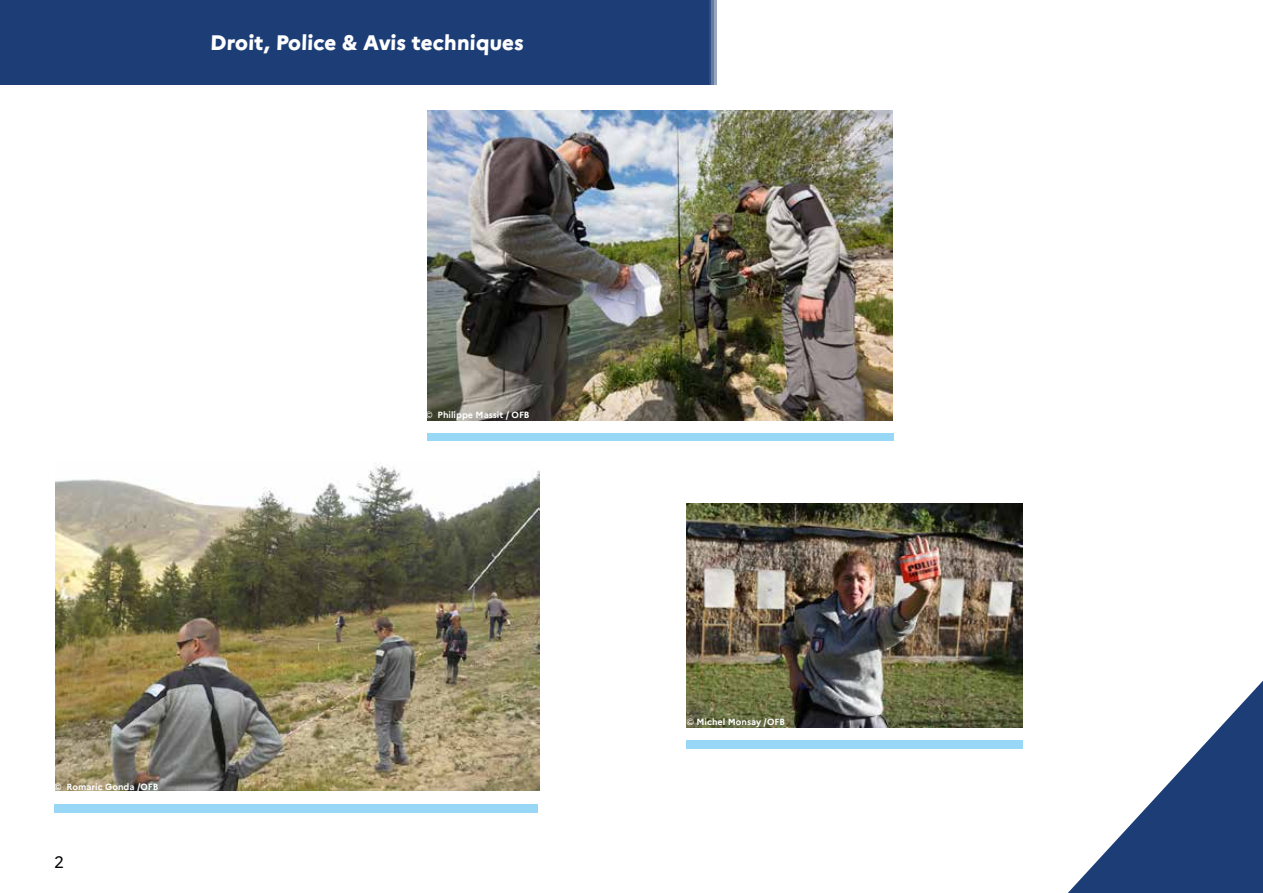
<style>
.page{position:relative;width:1263px;height:893px;background:#fff}
.page>*{position:absolute;margin:0;border:0;box-sizing:border-box;transform-origin:0 0}
.t1{font:800 21px "Marianne";color:#fff}
.t2{font:16.5px "Marianne";color:#000}
.t3{font:700 9px "Marianne";color:#fff}
.s1{font-weight:400}
</style>
<div class="page">
<div style="left:0;top:0;width:716px;height:85px;background:#1c3d76"></div>
<svg style="left:1068px;top:680px;width:195px;height:213px"></svg>
<img style="left:428px;top:111px;width:464px;height:309px">
<div style="left:427px;top:434px;width:466px;height:7px;background:#99d7f7"></div>
<img style="left:56px;top:465px;width:483px;height:325px">
<div style="left:54px;top:804px;width:484px;height:8px;background:#99d7f7"></div>
<img style="left:686px;top:503px;width:336px;height:224px">
<div style="left:686px;top:740px;width:336px;height:8px;background:#99d7f7"></div>
<h1 class="t1" style="left:210px;top:30px;width:316px">Droit, Police &amp; Avis techniques</h1>
<p class="t3" style="left:425px;top:409px;width:106px"><span class="s1">©</span> Philippe Massit / OFB</p>
<p class="t3" style="left:54px;top:781px;width:106px"><span class="s1">©</span> Romaric Gonda /OFB</p>
<h2 class="t2" style="left:54px;top:852px;width:11px">2</h2>
<p class="t3" style="left:686px;top:716px;width:100px"><span class="s1">©</span> Michel Monsay /OFB</p>
</div>
